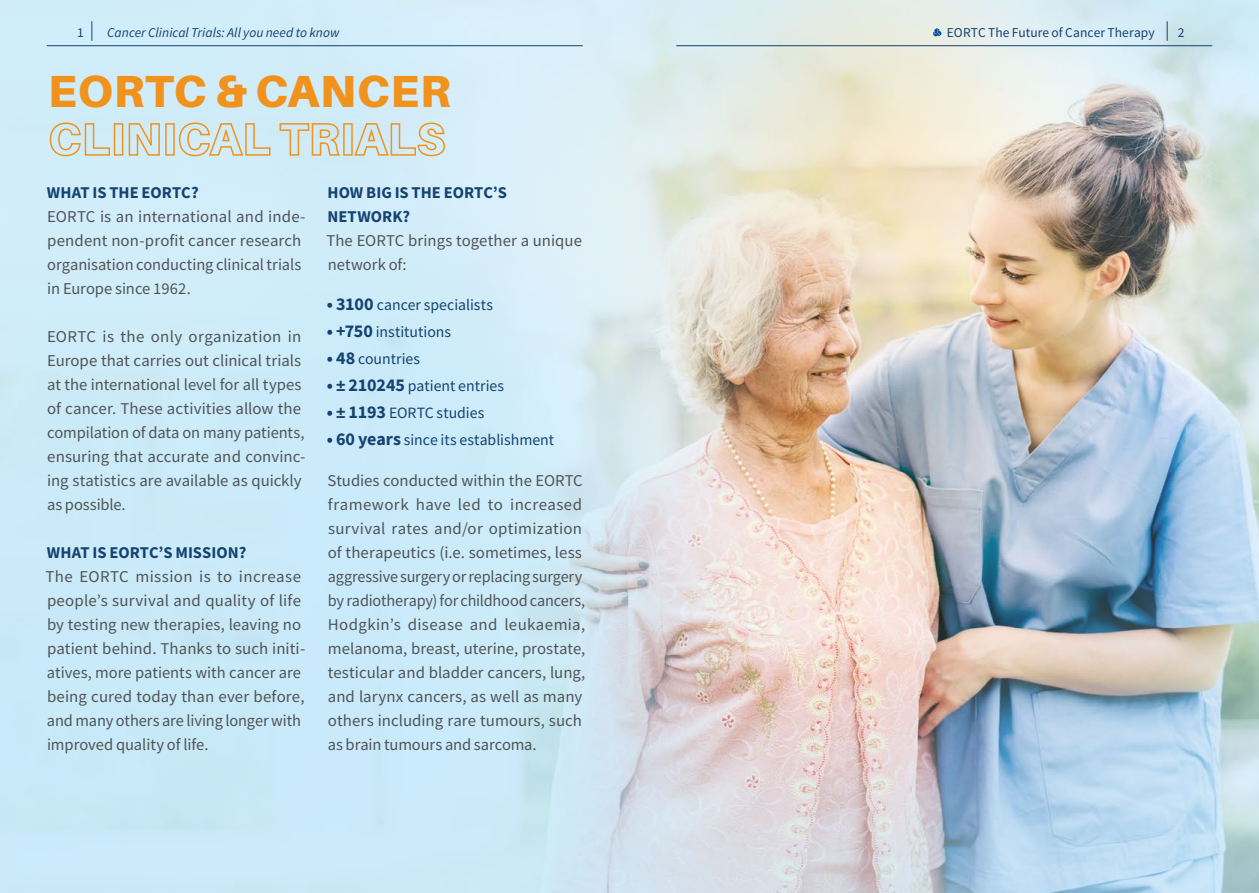
<style>
.page{position:relative;width:1259px;height:893px;background:#fff}
.page>*{position:absolute;margin:0;border:0;box-sizing:border-box;transform-origin:0 0}
.t1{font:900 45px/48px "Aileron";letter-spacing:.015em;color:#f1921c}
.t2{font:16.5px/24px "Source Sans Pro";color:#505457}
.t3{font:700 16.5px/24px "Source Sans Pro";letter-spacing:.005em;color:#154371}
.t4{font:15.75px "Source Sans Pro";color:#154371}
.t5{font:italic 13.5px "Source Sans Pro";letter-spacing:.005em;color:#154371}
.t6{font:13.5px "Source Sans Pro";letter-spacing:.005em;color:#154371}
.s1{font-weight:700;font-size:18px}
</style>
<div class="page">
<img style="left:0;top:0;width:1259px;height:893px">
<hr style="left:47px;top:45px;width:536px;height:1px;background:#154371">
<svg style="left:91px;top:21px;width:1px;height:20px"></svg>
<hr style="left:676px;top:45px;width:536px;height:1px;background:#154371">
<svg style="left:1166px;top:21px;width:1px;height:20px"></svg>
<svg style="left:933px;top:28px;width:8px;height:9px"></svg>
<p class="t6" style="left:77px;top:24px;width:8px">1</p>
<p class="t5" style="left:107px;top:24px;width:234px">Cancer Clinical Trials: All you need to know</p>
<p class="t6" style="left:947px;top:24px;width:209px">EORTC The Future of Cancer Therapy</p>
<p class="t6" style="left:1177px;top:24px;width:8px">2</p>
<h1 class="t1" style="left:48px;top:67px;width:404px">EORTC &amp; CANCER<br>CLINICAL TRIALS</h1>
<p class="t3" style="left:47px;top:180px;width:153px">WHAT IS THE EORTC?</p>
<p class="t2" style="left:47px;top:204px;width:260px">EORTC is an international and inde&shy;pendent non-profit cancer research organisation conducting clinical trials in Europe since 1962.</p>
<p class="t2" style="left:47px;top:324px;width:260px">EORTC is the only organization in Europe that carries out clinical trials at the international level for all types of cancer. These activities allow the compilation of data on many patients, ensuring that accurate and convinc&shy;ing statistics are available as quickly as possible.</p>
<p class="t3" style="left:47px;top:540px;width:201px">WHAT IS EORTC’S MISSION?</p>
<p class="t2" style="left:45px;top:564px;width:261px">The EORTC mission is to increase people’s survival and quality of life by testing new therapies, leaving no patient behind. Thanks to such initi&shy;atives, more patients with cancer are being cured today than ever before, and many others are living longer with improved quality of life.</p>
<p class="t3" style="left:327px;top:180px;width:181px">HOW BIG IS THE EORTC’S<br>NETWORK?</p>
<p class="t2" style="left:326px;top:228px;width:257px">The EORTC brings together a unique network of:</p>
<p class="t4" style="left:327px;top:295px;width:168px"><span class="s1">• 3100</span> cancer specialists</p>
<p class="t4" style="left:327px;top:322px;width:126px"><span class="s1">• +750</span> institutions</p>
<p class="t4" style="left:327px;top:349px;width:95px"><span class="s1">• 48</span> countries</p>
<p class="t4" style="left:327px;top:376px;width:179px"><span class="s1">• ± 210245</span> patient entries</p>
<p class="t4" style="left:327px;top:403px;width:159px"><span class="s1">• ± 1193</span> EORTC studies</p>
<p class="t4" style="left:327px;top:430px;width:229px"><span class="s1">• 60 years</span> since its establishment</p>
<p class="t2" style="left:327px;top:468px;width:259px">Studies conducted within the EORTC framework have led to increased survival rates and/or optimization of therapeutics (i.e. sometimes, less aggressive surgery or replacing surgery by radiotherapy) for childhood cancers, Hodgkin’s disease and leukaemia, melanoma, breast, uterine, prostate, testicular and bladder cancers, lung, and larynx cancers, as well as many others including rare tumours, such as brain tumours and sarcoma.</p>
</div>
